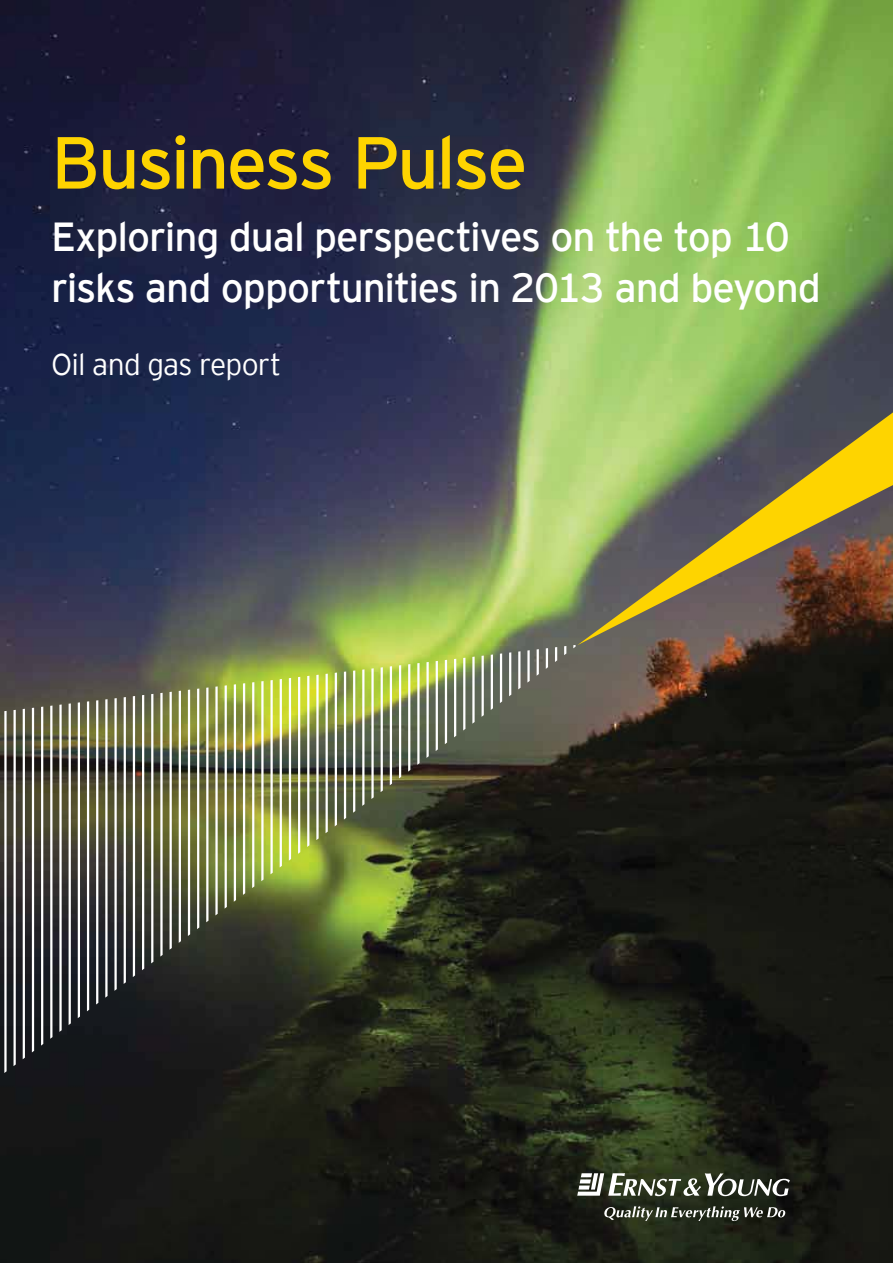
<style>
.page{position:relative;width:893px;height:1263px;background:#fff}
.page>*{position:absolute;margin:0;border:0;box-sizing:border-box;transform-origin:0 0}
.t1{font:73.5px "EY Interstate";letter-spacing:-.035em;color:#fed400}
.t2{font:40.5px/51px "EY Interstate";letter-spacing:-.025em;color:#fff}
.t3{font:300 30px "EY Interstate";letter-spacing:-.025em;color:#fff}
</style>
<div class="page">
<img style="left:0;top:0;width:892px;height:1263px">
<svg style="left:577px;top:1173px;width:213px;height:23px"></svg>
<svg style="left:604px;top:1206px;width:181px;height:15px;background:#555a4f"></svg>
<svg style="left:577px;top:412px;width:315px;height:233px;background:#837c49"></svg>
<svg style="left:4px;top:711px;width:3px;height:362px"></svg>
<svg style="left:14px;top:710px;width:2px;height:356px"></svg>
<svg style="left:23px;top:709px;width:2px;height:350px"></svg>
<svg style="left:32px;top:708px;width:2px;height:344px"></svg>
<svg style="left:41px;top:707px;width:2px;height:339px"></svg>
<svg style="left:50px;top:706px;width:2px;height:333px"></svg>
<svg style="left:59px;top:705px;width:3px;height:327px"></svg>
<svg style="left:69px;top:703px;width:2px;height:322px"></svg>
<svg style="left:78px;top:702px;width:2px;height:316px"></svg>
<svg style="left:87px;top:701px;width:2px;height:310px"></svg>
<svg style="left:96px;top:700px;width:2px;height:305px"></svg>
<svg style="left:105px;top:699px;width:3px;height:299px"></svg>
<svg style="left:114px;top:698px;width:3px;height:293px"></svg>
<svg style="left:124px;top:697px;width:2px;height:287px"></svg>
<svg style="left:133px;top:696px;width:2px;height:281px"></svg>
<svg style="left:142px;top:695px;width:2px;height:275px"></svg>
<svg style="left:151px;top:694px;width:2px;height:269px"></svg>
<svg style="left:160px;top:693px;width:3px;height:264px"></svg>
<svg style="left:170px;top:692px;width:2px;height:258px"></svg>
<svg style="left:179px;top:691px;width:2px;height:252px"></svg>
<svg style="left:188px;top:690px;width:2px;height:246px"></svg>
<svg style="left:197px;top:689px;width:2px;height:240px"></svg>
<svg style="left:206px;top:687px;width:2px;height:235px"></svg>
<svg style="left:215px;top:686px;width:3px;height:229px"></svg>
<svg style="left:225px;top:685px;width:2px;height:224px"></svg>
<svg style="left:234px;top:684px;width:2px;height:218px"></svg>
<svg style="left:243px;top:683px;width:2px;height:212px"></svg>
<svg style="left:252px;top:682px;width:2px;height:206px"></svg>
<svg style="left:261px;top:681px;width:3px;height:200px"></svg>
<svg style="left:270px;top:680px;width:3px;height:194px"></svg>
<svg style="left:280px;top:679px;width:2px;height:189px"></svg>
<svg style="left:289px;top:678px;width:2px;height:183px"></svg>
<svg style="left:298px;top:677px;width:2px;height:177px"></svg>
<svg style="left:307px;top:676px;width:2px;height:171px"></svg>
<svg style="left:316px;top:675px;width:3px;height:165px"></svg>
<svg style="left:325px;top:674px;width:3px;height:159px"></svg>
<svg style="left:335px;top:673px;width:2px;height:153px"></svg>
<svg style="left:344px;top:672px;width:2px;height:148px"></svg>
<svg style="left:353px;top:670px;width:2px;height:143px"></svg>
<svg style="left:362px;top:669px;width:2px;height:137px"></svg>
<svg style="left:371px;top:668px;width:3px;height:131px"></svg>
<svg style="left:381px;top:667px;width:2px;height:125px"></svg>
<svg style="left:390px;top:666px;width:2px;height:119px"></svg>
<svg style="left:399px;top:665px;width:2px;height:113px"></svg>
<svg style="left:408px;top:664px;width:2px;height:108px"></svg>
<svg style="left:417px;top:663px;width:2px;height:102px"></svg>
<svg style="left:426px;top:662px;width:3px;height:96px"></svg>
<svg style="left:436px;top:661px;width:2px;height:90px"></svg>
<svg style="left:445px;top:660px;width:2px;height:84px"></svg>
<svg style="left:454px;top:659px;width:2px;height:78px"></svg>
<svg style="left:463px;top:658px;width:2px;height:73px"></svg>
<svg style="left:472px;top:657px;width:3px;height:67px"></svg>
<svg style="left:481px;top:656px;width:3px;height:61px"></svg>
<svg style="left:491px;top:655px;width:2px;height:55px"></svg>
<svg style="left:500px;top:653px;width:2px;height:50px"></svg>
<svg style="left:509px;top:652px;width:2px;height:44px"></svg>
<svg style="left:518px;top:651px;width:2px;height:38px"></svg>
<svg style="left:527px;top:650px;width:3px;height:33px"></svg>
<svg style="left:537px;top:649px;width:2px;height:27px"></svg>
<svg style="left:546px;top:648px;width:2px;height:21px"></svg>
<svg style="left:555px;top:647px;width:2px;height:15px"></svg>
<svg style="left:564px;top:646px;width:2px;height:9px"></svg>
<h1 class="t1" style="left:51px;top:118px;width:478px">Business Pulse</h1>
<p class="t2" style="left:51px;top:211px;width:771px">Exploring dual perspectives on the top 10 risks and opportunities in 2013 and beyond</p>
<p class="t3" style="left:51px;top:346px;width:232px">Oil and gas report</p>
</div>
